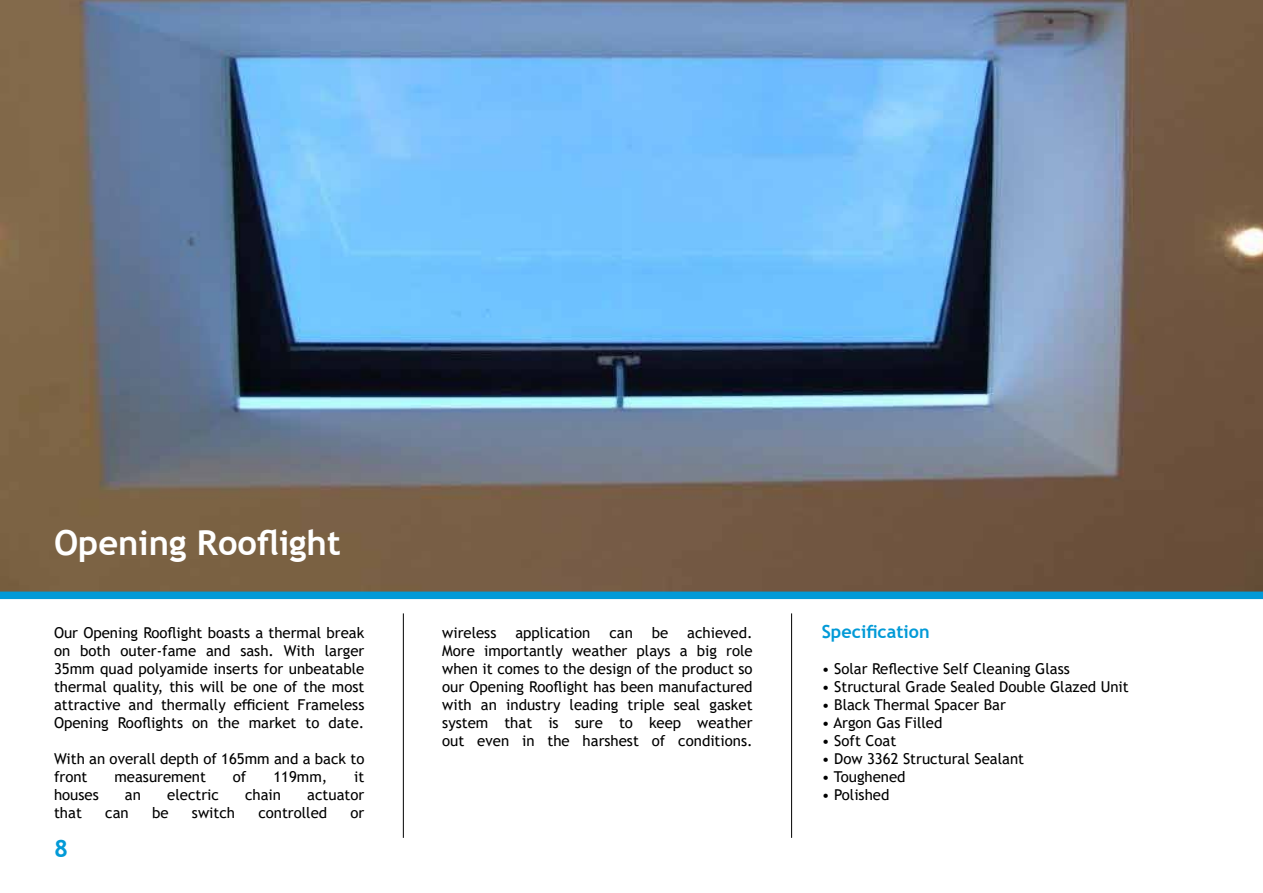
<style>
.page{position:relative;width:1263px;height:893px;background:#fff}
.page>*{position:absolute;margin:0;border:0;box-sizing:border-box;transform-origin:0 0}
.t1{font:700 34.5px "Trebuchet MS";color:#fff}
.t2{font:700 24px "Trebuchet MS";color:#029ad7}
.t3{font:700 18px "Trebuchet MS";color:#029ad7}
.t4{font:15px/18px "Trebuchet MS";color:#000;text-align:justify}
</style>
<div class="page">
<hr style="left:403px;top:613px;width:1px;height:225px;background:#000">
<hr style="left:791px;top:613px;width:1px;height:225px;background:#000">
<img style="left:0;top:0;width:1263px;height:592px">
<div style="left:0;top:592px;width:1263px;height:7px;background:#029ad7"></div>
<h1 class="t1" style="left:54px;top:521px;width:288px">Opening Rooflight</h1>
<p class="t4" style="left:54px;top:623px;width:312px">Our Opening Rooflight boasts a thermal break on both outer-fame and sash. With larger 35mm quad polyamide inserts for unbeatable thermal quality, this will be one of the most attractive and thermally efficient Frameless Opening Rooflights on the market to date.</p>
<p class="t4" style="left:54px;top:749px;width:312px">With an overall depth of 165mm and a back to front</p>
<p class="t4" style="left:114px;top:767px;width:93px">measurement</p>
<p class="t4" style="left:233px;top:767px;width:15px">of</p>
<p class="t4" style="left:273px;top:767px;width:55px">119mm,</p>
<p class="t4" style="left:354px;top:767px;width:12px">it</p>
<p class="t4" style="left:54px;top:785px;width:46px">houses</p>
<p class="t4" style="left:125px;top:785px;width:18px">an</p>
<p class="t4" style="left:167px;top:785px;width:53px">electric</p>
<p class="t4" style="left:245px;top:785px;width:37px">chain</p>
<p class="t4" style="left:307px;top:785px;width:59px">actuator</p>
<p class="t4" style="left:54px;top:803px;width:29px">that</p>
<p class="t4" style="left:105px;top:803px;width:25px">can</p>
<p class="t4" style="left:152px;top:803px;width:18px">be</p>
<p class="t4" style="left:192px;top:803px;width:45px">switch</p>
<p class="t4" style="left:258px;top:803px;width:70px">controlled</p>
<p class="t4" style="left:351px;top:803px;width:15px">or</p>
<h2 class="t2" style="left:54px;top:833px;width:16px">8</h2>
<p class="t4" style="left:442px;top:624px;width:312px;text-indent:245px">achieved.<br>More importantly weather plays a big role when it comes to the design of the product so our Opening Rooflight has been manufactured with an industry leading triple seal gasket system that is sure to keep weather out even in the harshest of conditions.</p>
<p class="t3" style="left:822px;top:621px;width:109px">Specification</p>
<p class="t4" style="left:442px;top:624px;width:56px">wireless</p>
<p class="t4" style="left:515px;top:624px;width:77px">application</p>
<p class="t4" style="left:609px;top:624px;width:25px">can</p>
<p class="t4" style="left:652px;top:624px;width:18px">be</p>
<p class="t4" style="left:822px;top:660px;width:250px">• Solar Reflective Self Cleaning Glass</p>
<p class="t4" style="left:822px;top:678px;width:309px">• Structural Grade Sealed Double Glazed Unit</p>
<p class="t4" style="left:822px;top:696px;width:186px">• Black Thermal Spacer Bar</p>
<p class="t4" style="left:822px;top:714px;width:122px">• Argon Gas Filled</p>
<p class="t4" style="left:822px;top:732px;width:76px">• Soft Coat</p>
<p class="t4" style="left:822px;top:750px;width:204px">• Dow 3362 Structural Sealant</p>
<p class="t4" style="left:822px;top:768px;width:85px">• Toughened</p>
<p class="t4" style="left:822px;top:786px;width:69px">• Polished</p>
</div>
